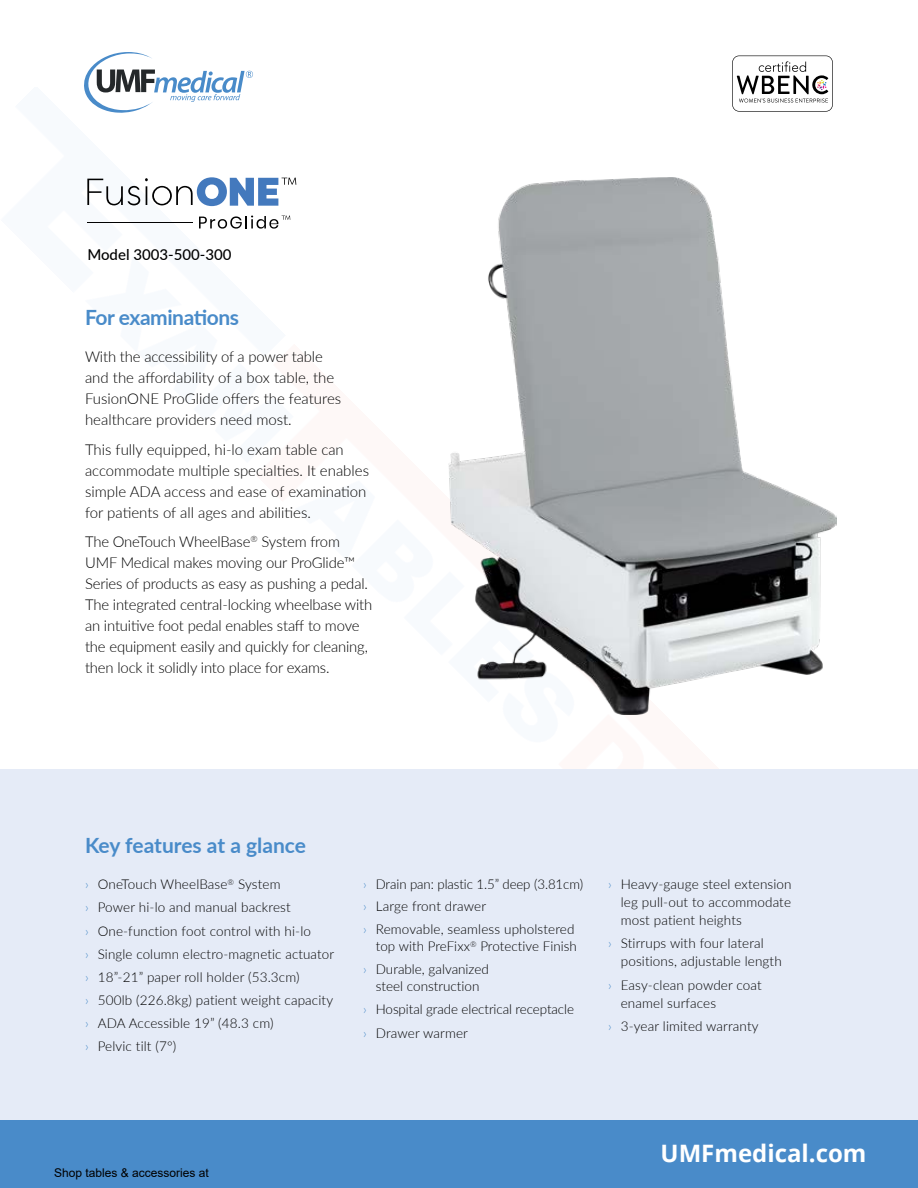
<style>
.page{position:relative;width:918px;height:1188px;background:#fff}
.page>*{position:absolute;margin:0;border:0;box-sizing:border-box;transform-origin:0 0}
.t1{font:700 24px "Open Sans";color:#fff}
.t2{font:700 21px "Lato";letter-spacing:-.015em;color:#498bc9}
.t3{font:300 15px/21px "Lato";letter-spacing:-.01em;color:#000}
.t4{font:500 15px "Lato";color:#000}
.t5{font:300 13.5px/23.1px "Lato";letter-spacing:.01em;color:#000}
.t6{font:12px "Arial";color:#000}
.s1{color:#498bc9}
</style>
<div class="page">
<div style="left:0;top:770px;width:918px;height:351px;background:#e5ebf7"></div>
<img style="left:448px;top:177px;width:389px;height:537px">
<svg style="left:84px;top:52px;width:169px;height:61px"></svg>
<svg style="left:732px;top:56px;width:101px;height:56px"></svg>
<div style="left:0;top:1121px;width:918px;height:67px;background:#498bc9"></div>
<svg style="left:87px;top:177px;width:209px;height:29px"></svg>
<hr style="left:87px;top:222px;width:106px;height:1px;background:#010101">
<svg style="left:199px;top:216px;width:91px;height:13px"></svg>
<p class="t4" style="left:87px;top:244px;width:146px">Model 3003-500-300</p>
<h2 class="t2" style="left:85px;top:302px;width:156px">For examinations</h2>
<p class="t3" style="left:85px;top:346px;width:258px">With the accessibility of a power table and the affordability of a box table, the FusionONE ProGlide offers the features healthcare providers need most.</p>
<p class="t3" style="left:85px;top:438px;width:286px">This fully equipped, hi-lo exam table can accommodate multiple specialties. It enables simple ADA access and ease of examination for patients of all ages and abilities.</p>
<p class="t3" style="left:85px;top:531px;width:289px">The OneTouch WheelBase<sup>®</sup> System from UMF Medical makes moving our ProGlide™ Series of products as easy as pushing a pedal.<br>The integrated central-locking wheelbase with an intuitive foot pedal enables staff to move the equipment easily and quickly for cleaning, then lock it solidly into place for exams.</p>
<h2 class="t2" style="left:85px;top:830px;width:223px">Key features at a glance</h2>
<p class="t5" style="left:85px;top:872px;width:251px"><span class="s1">›</span> OneTouch WheelBase<sup>®</sup> System<br><span class="s1">›</span> Power hi-lo and manual backrest<br><span class="s1">›</span> One-function foot control with hi-lo<br><span class="s1">›</span> Single column electro-magnetic actuator <span class="s1">›</span> 18”-21” paper roll holder (53.3cm)<br><span class="s1">›</span> 500lb (226.8kg) patient weight capacity <span class="s1">›</span> ADA Accessible 19” (48.3 cm)<br><span class="s1">›</span> Pelvic tilt (7°)</p>
<p class="t5" style="left:363px;top:873px;width:222px;line-height:22px"><span class="s1">›</span> Drain pan: plastic 1.5” deep (3.81cm) <span class="s1">›</span> Large front drawer<br><span class="s1">›</span> Removable, seamless upholstered</p>
<p class="t5" style="left:363px;top:935px;width:215px;line-height:22px;text-indent:13px">top with PreFixx<sup>®</sup> Protective Finish <span class="s1">›</span> Durable, galvanized</p>
<p class="t5" style="left:363px;top:974px;width:212px;text-indent:13px">steel construction<br><span class="s1">›</span> Hospital grade electrical receptacle <span class="s1">›</span> Drawer warmer</p>
<p class="t5" style="left:621px;top:875px;width:172px;line-height:18px;text-align:justify;text-indent:-13px"><span class="s1">›</span> Heavy-gauge steel extension leg pull-out to accommodate most patient heights</p>
<p class="t5" style="left:621px;top:934px;width:163px;line-height:18px;text-indent:-13px"><span class="s1">›</span> Stirrups with four lateral positions, adjustable length</p>
<p class="t5" style="left:621px;top:975px;width:143px;line-height:18px;text-indent:-13px"><span class="s1">›</span> Easy-clean powder coat enamel surfaces</p>
<p class="t5" style="left:608px;top:1014px;width:152px"><span class="s1">›</span> 3-year limited warranty</p>
<p class="t6" style="left:54px;top:1165px;width:156px">Shop tables &amp; accessories at</p>
<h1 class="t1" style="left:661px;top:1136px;width:207px">UMFmedical.com</h1>
</div>
